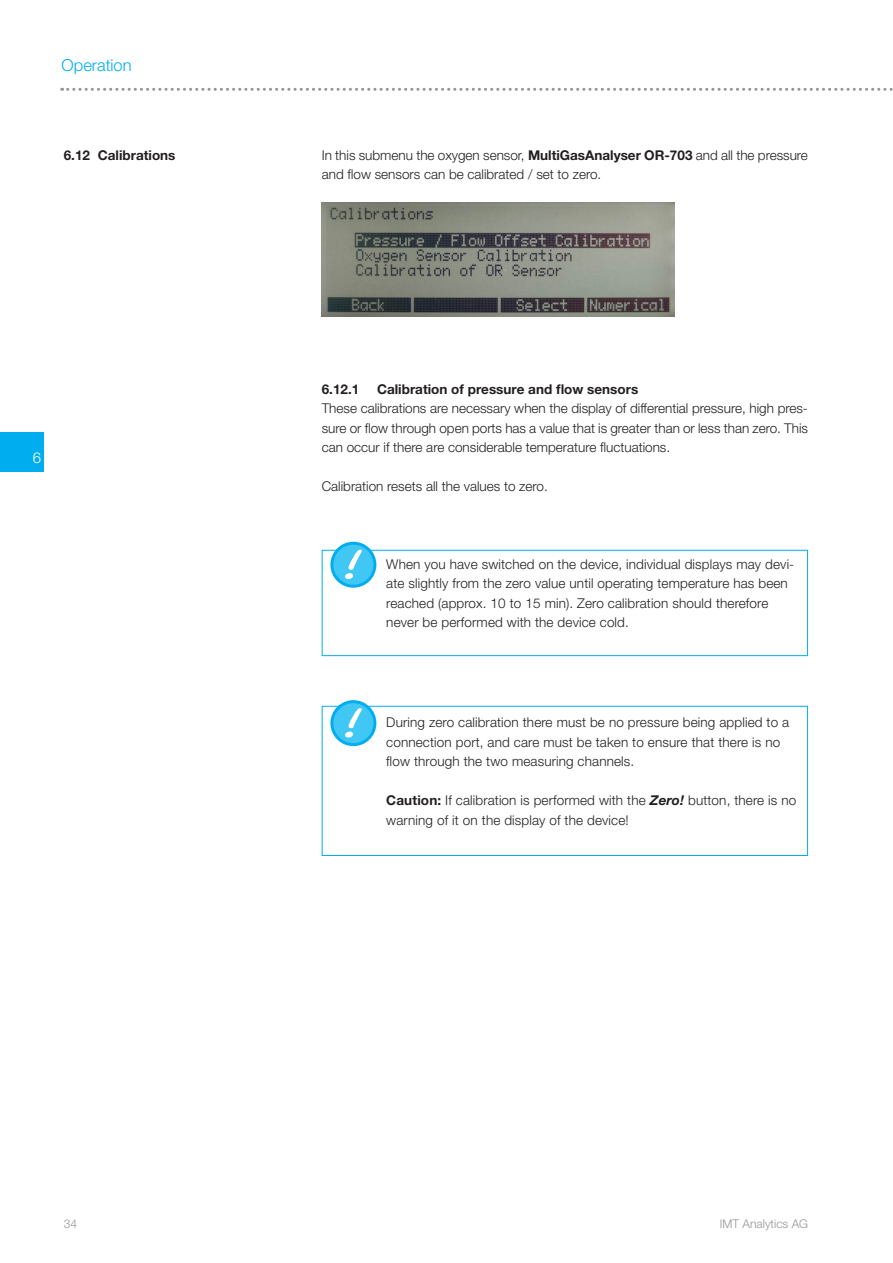
<style>
.page{position:relative;width:893px;height:1263px;background:#fff}
.page>*{position:absolute;margin:0;border:0;box-sizing:border-box;transform-origin:0 0}
.t1{font:300 16.5px "Helvetica Neue LT Pro";color:#00aeef}
.t2{font:300 15px "Helvetica Neue LT Pro";color:#fff}
.Achtung_Box{font:300 13.5px/19.5px "Helvetica Neue LT Pro";letter-spacing:.01em;color:#231f20}
.Bodytext{font:300 13.5px/19.5px "Helvetica Neue LT Pro";color:#231f20}
.t3{font:700 13.5px "Helvetica Neue LT Pro";color:#231f20}
.t4{font:300 12px "Helvetica Neue LT Pro";color:#939598}
.s1{font-weight:700}
.s2{font-weight:700;font-style:italic}
</style>
<div class="page">
<svg style="left:62px;top:88px;width:831px;height:3px"></svg>
<div style="left:0;top:433px;width:43px;height:39px;background:#00aeef"></div>
<img style="left:322px;top:203px;width:353px;height:113px">
<div style="left:322px;top:550px;width:486px;height:106px;border:1px solid #00aeef"></div>
<div style="left:332px;top:543px;width:43px;height:43px;background:#40c7f4;border-radius:50%"></div>
<div style="left:330px;top:542px;width:46px;height:46px;border:3px solid #00aeef;border-radius:50%"></div>
<svg style="left:345px;top:550px;width:17px;height:29px"></svg>
<div style="left:322px;top:706px;width:486px;height:150px;border:1px solid #00aeef"></div>
<div style="left:332px;top:702px;width:43px;height:43px;background:#40c7f4;border-radius:50%"></div>
<div style="left:330px;top:700px;width:46px;height:46px;border:3px solid #00aeef;border-radius:50%"></div>
<svg style="left:345px;top:708px;width:17px;height:29px"></svg>
<p class="t1" style="left:62px;top:55px;width:71px">Operation</p>
<h2 class="t3" style="left:64px;top:147px;width:113px">6.12 Calibrations</h2>
<p class="t2" style="left:33px;top:449px;width:10px">6</p>
<p class="Bodytext" style="left:322px;top:145px;width:488px">In this submenu the oxygen sensor, <span class="s1">MultiGasAnalyser OR-703</span> and all the pressure and flow sensors can be calibrated / set to zero.</p>
<h3 class="t3" style="left:322px;top:381px;width:39px">6.12.1</h3>
<h3 class="t3" style="left:377px;top:381px;width:263px">Calibration of pressure and flow sensors</h3>
<p class="Bodytext" style="left:322px;top:398px;width:488px;text-align:justify">These calibrations are necessary when the display of differential pressure, high pres&shy;sure or flow through open ports has a value that is greater than or less than zero. This can occur if there are considerable temperature fluctuations.</p>
<p class="Bodytext" style="left:322px;top:476px;width:228px">Calibration resets all the values to zero.</p>
<p class="Achtung_Box" style="left:386px;top:554px;width:409px">When you have switched on the device, individual displays may devi&shy;ate slightly from the zero value until operating temperature has been reached (approx. 10 to 15 min). Zero calibration should therefore never be performed with the device cold.</p>
<p class="Achtung_Box" style="left:386px;top:712px;width:404px">During zero calibration there must be no pressure being applied to a connection port, and care must be taken to ensure that there is no flow through the two measuring channels.</p>
<p class="Achtung_Box" style="left:386px;top:790px;width:412px"><span class="s1">Caution:</span> If calibration is performed with the <span class="s2">Zero!</span> button, there is no warning of it on the display of the device!</p>
<p class="t4" style="left:64px;top:1217px;width:15px">34</p>
<p class="t4" style="left:720px;top:1217px;width:90px">IMT Analytics AG</p>
</div>
